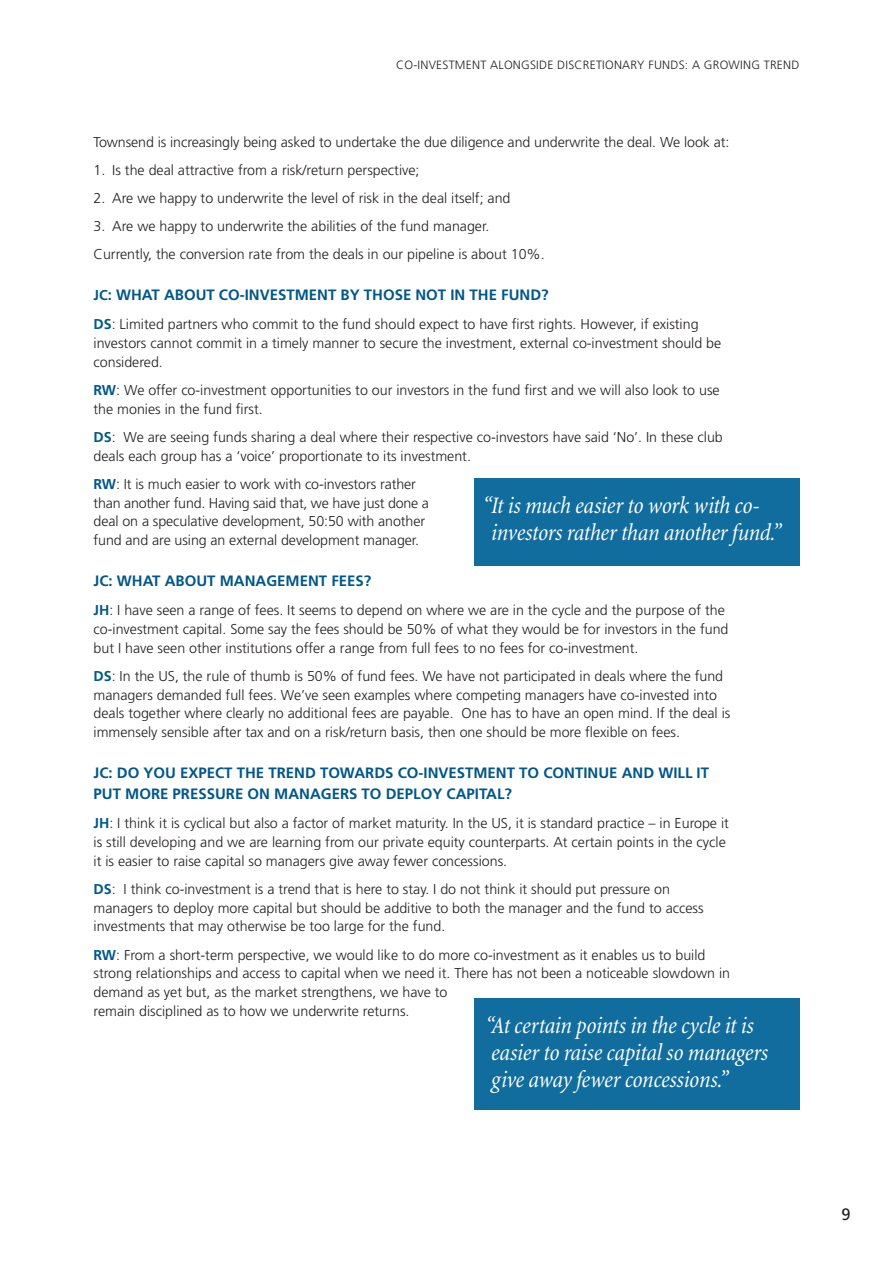
<style>
.page{position:relative;width:893px;height:1263px;background:#fff}
.page>*{position:absolute;margin:0;border:0;box-sizing:border-box;transform-origin:0 0}
.t1{font:italic condensed 24px/27px "Minion";letter-spacing:-.015em;color:#fff}
.t2{font:16.5px "Frutiger";color:#231f20}
.t3{font:700 15px/21px "Frutiger";color:#005789}
.t4{font:300 14.25px/18.8px "Frutiger";color:#231f20}
.t5{font:300 12px "Frutiger";letter-spacing:.02em;color:#231f20}
.s1{font-size:14.25px}
.s2{font-weight:700;color:#005789}
</style>
<div class="page">
<div style="left:474px;top:478px;width:325px;height:88px;background:#116d9d"></div>
<div style="left:474px;top:999px;width:325px;height:111px;background:#116d9d"></div>
<p class="t5" style="left:396px;top:60px;width:405px">CO-INVESTMENT ALONGSIDE DISCRETIONARY FUNDS: A GROWING TREND</p>
<p class="t4" style="left:94px;top:134px;width:637px">Townsend is increasingly being asked to undertake the due diligence and underwrite the deal. We look at:</p>
<p class="t4" style="left:94px;top:162px;width:328px">1. Is the deal attractive from a risk/return perspective;</p>
<p class="t4" style="left:94px;top:190px;width:418px">2. Are we happy to underwrite the level of risk in the deal itself; and</p>
<p class="t4" style="left:94px;top:213px;width:453px;line-height:28px">3. Are we happy to underwrite the abilities of the fund manager.<br>Currently, the conversion rate from the deals in our pipeline is about 10%.</p>
<p class="t3" style="left:94px;top:286px;width:457px"><span class="s1">JC</span>: WHAT ABOUT CO-INVESTMENT BY THOSE NOT IN THE FUND?</p>
<p class="t4" style="left:94px;top:316px;width:629px"><span class="s2">DS</span>: Limited partners who commit to the fund should expect to have first rights. However, if existing investors cannot commit in a timely manner to secure the investment, external co-investment should be considered.</p>
<p class="t4" style="left:94px;top:382px;width:628px"><span class="s2">RW</span>: We offer co-investment opportunities to our investors in the fund first and we will also look to use the monies in the fund first.</p>
<p class="t4" style="left:94px;top:429px;width:631px"><span class="s2">DS</span>: We are seeing funds sharing a deal where their respective co-investors have said ‘No’. In these club deals each group has a ‘voice’ proportionate to its investment.</p>
<p class="t4" style="left:94px;top:476px;width:337px"><span class="s2">RW</span>: It is much easier to work with co-investors rather than another fund. Having said that, we have just done a deal on a speculative development, 50:50 with another fund and are using an external development manager.</p>
<p class="t3" style="left:94px;top:571px;width:279px">JC: WHAT ABOUT MANAGEMENT FEES?</p>
<p class="t4" style="left:94px;top:602px;width:636px"><span class="s2">JH</span>: I have seen a range of fees. It seems to depend on where we are in the cycle and the purpose of the co-investment capital. Some say the fees should be 50% of what they would be for investors in the fund but I have seen other institutions offer a range from full fees to no fees for co-investment.</p>
<p class="t4" style="left:94px;top:668px;width:638px"><span class="s2">DS</span>: In the US, the rule of thumb is 50% of fund fees. We have not participated in deals where the fund managers demanded full fees. We’ve seen examples where competing managers have co-invested into deals together where clearly no additional fees are payable. One has to have an open mind. If the deal is immensely sensible after tax and on a risk/return basis, then one should be more flexible on fees.</p>
<p class="t3" style="left:94px;top:763px;width:617px">JC: DO YOU EXPECT THE TREND TOWARDS CO-INVESTMENT TO CONTINUE AND WILL IT<br>PUT MORE PRESSURE ON MANAGERS TO DEPLOY CAPITAL?</p>
<p class="t4" style="left:94px;top:815px;width:637px"><span class="s2">JH</span>: I think it is cyclical but also a factor of market maturity. In the US, it is standard practice – in Europe it is still developing and we are learning from our private equity counterparts. At certain points in the cycle it is easier to raise capital so managers give away fewer concessions.</p>
<p class="t4" style="left:94px;top:881px;width:612px"><span class="s2">DS</span>: I think co-investment is a trend that is here to stay. I do not think it should put pressure on managers to deploy more capital but should be additive to both the manager and the fund to access investments that may otherwise be too large for the fund.</p>
<p class="t4" style="left:94px;top:946px;width:638px"><span class="s2">RW</span>: From a short-term perspective, we would like to do more co-investment as it enables us to build strong relationships and access to capital when we need it. There has not been a noticeable slowdown in demand as yet but, as the market strengthens, we have to<br>remain disciplined as to how we underwrite returns.</p>
<h1 class="t1" style="left:491px;top:494px;width:291px;text-indent:-8px">“It is much easier to work with co&shy;investors rather than another fund.”</h1>
<h1 class="t1" style="left:486px;top:1014px;width:284px">“At certain points in the cycle it is easier to raise capital so managers give away fewer concessions.”</h1>
<p class="t2" style="left:842px;top:1208px;width:11px">9</p>
</div>
